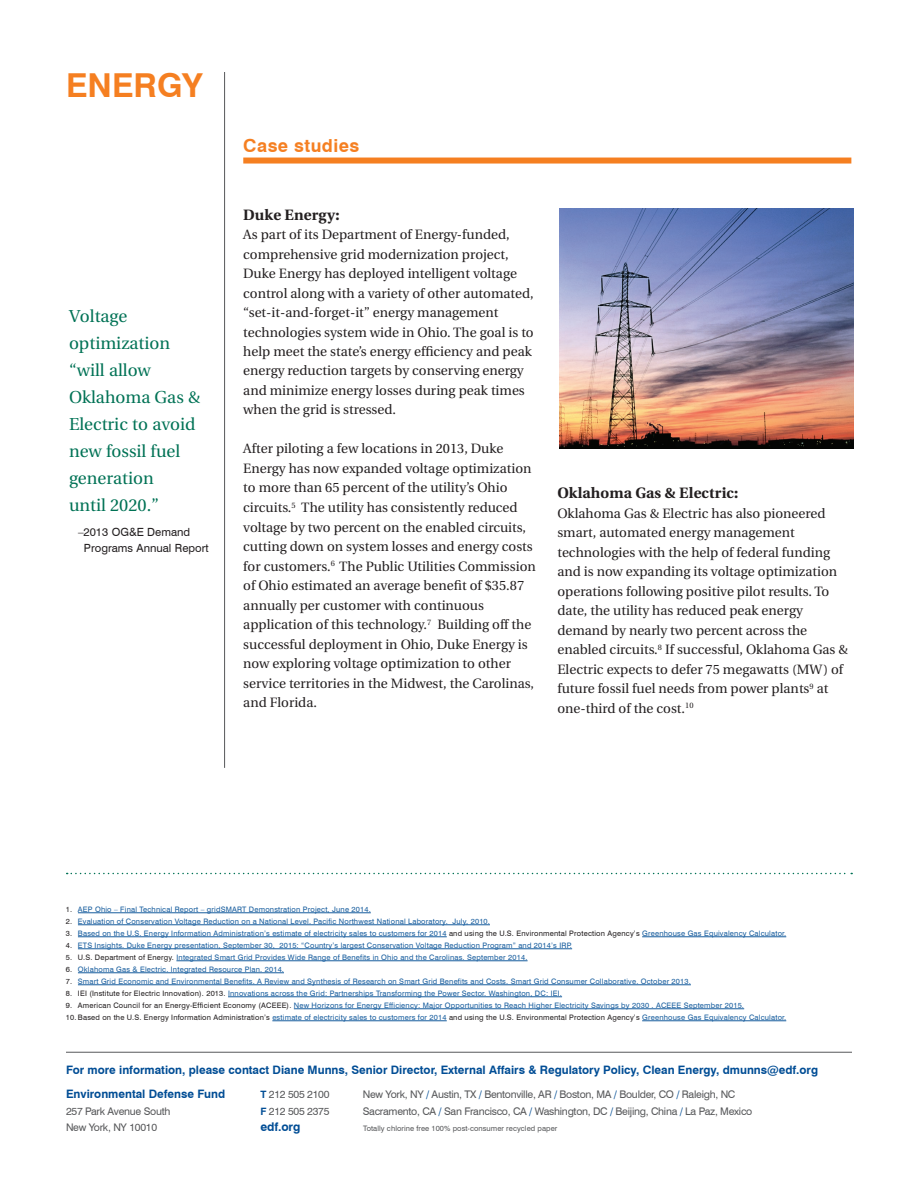
<style>
.page{position:relative;width:918px;height:1188px;background:#fff}
.page>*{position:absolute;margin:0;border:0;box-sizing:border-box;transform-origin:0 0}
.t1{font:700 33px "Swiss 721 BT";color:#f57f21}
.t2{font:700 18px "Swiss 721 BT";letter-spacing:.025em;color:#f57f21}
.t3{font:17.25px/27px "Utopia";color:#007255}
.t4{font:700 15px "Utopia";letter-spacing:.01em;color:#231f20}
.t5{font:13.5px/19.5px "Utopia";color:#231f20}
.t6{font:700 12px "Swiss 721 BT";letter-spacing:-.01em;color:#014d95}
.t7{font:700 11.7px/24px "Swiss 721 BT";color:#014d95}
.t8{font:11.25px/16.5px "Swiss 721 BT";color:#231f20}
.t9{font:10.5px/16.5px "Swiss 721 BT";letter-spacing:-.025em;color:#57585a}
.t10{font:7.5px "Swiss 721 BT";letter-spacing:.025em;color:#175d9e}
.t11{font:7.5px "Swiss 721 BT";letter-spacing:.025em;color:#231f20}
.t12{font:7.5px "Swiss 721 BT";letter-spacing:.01em;color:#57585a}
.s1{color:#231f20}
.s2{color:#175d9e}
.s3{color:#014d95}
.s4{font-weight:700;font-size:10.2px;color:#014d95}
</style>
<div class="page">
<hr style="left:66px;top:1052px;width:786px;height:1px;background:#57585a">
<hr style="left:224px;top:72px;width:1px;height:696px;background:#57585a">
<hr style="left:78px;top:913px;width:293px;height:1px;background:#175d9e">
<hr style="left:78px;top:925px;width:412px;height:1px;background:#175d9e">
<hr style="left:78px;top:937px;width:369px;height:1px;background:#175d9e">
<hr style="left:642px;top:937px;width:144px;height:1px;background:#175d9e">
<hr style="left:78px;top:949px;width:494px;height:1px;background:#175d9e">
<hr style="left:176px;top:961px;width:352px;height:1px;background:#175d9e">
<hr style="left:78px;top:973px;width:206px;height:1px;background:#175d9e">
<hr style="left:78px;top:985px;width:613px;height:1px;background:#175d9e">
<hr style="left:228px;top:997px;width:334px;height:1px;background:#175d9e">
<hr style="left:294px;top:1009px;width:450px;height:1px;background:#175d9e">
<hr style="left:272px;top:1021px;width:175px;height:1px;background:#175d9e">
<hr style="left:642px;top:1021px;width:144px;height:1px;background:#175d9e">
<svg style="left:67px;top:873px;width:785px;height:1px"></svg>
<img style="left:559px;top:208px;width:295px;height:240px">
<div style="left:243px;top:158px;width:608px;height:6px;background:#f57f21"></div>
<h1 class="t1" style="left:66px;top:65px;width:138px">ENERGY</h1>
<p class="t3" style="left:69px;top:303px;width:133px">Voltage optimization “will allow<br>Oklahoma Gas &amp;<br>Electric to avoid new fossil fuel generation<br>until 2020.”</p>
<p class="t8" style="left:84px;top:524px;width:126px;text-indent:-6px">–2013 OG&amp;E Demand<br>Programs Annual Report</p>
<h2 class="t2" style="left:243px;top:134px;width:118px">Case studies</h2>
<p class="t4" style="left:243px;top:206px;width:98px">Duke Energy:</p>
<p class="t5" style="left:243px;top:225px;width:292px">As part of its Department of Energy-funded, comprehensive grid modernization project, Duke Energy has deployed intelligent voltage control along with a variety of other automated, “set-it-and-forget-it” energy management technologies system wide in Ohio. The goal is to help meet the state’s energy efficiency and peak energy reduction targets by conserving energy and minimize energy losses during peak times when the grid is stressed.</p>
<p class="t5" style="left:243px;top:439px;width:294px">After piloting a few locations in 2013, Duke Energy has now expanded voltage optimization to more than 65 percent of the utility’s Ohio circuits.<sup>5</sup> The utility has consistently reduced voltage by two percent on the enabled circuits, cutting down on system losses and energy costs for customers.<sup>6</sup> The Public Utilities Commission of Ohio estimated an average benefit of $35.87 annually per customer with continuous application of this technology.<sup>7</sup> Building off the successful deployment in Ohio, Duke Energy is now exploring voltage optimization to other service territories in the Midwest, the Carolinas, and Florida.</p>
<p class="t4" style="left:557px;top:484px;width:183px">Oklahoma Gas &amp; Electric:</p>
<p class="t5" style="left:557px;top:504px;width:292px">Oklahoma Gas &amp; Electric has also pioneered smart, automated energy management technologies with the help of federal funding and is now expanding its voltage optimization operations following positive pilot results. To date, the utility has reduced peak energy demand by nearly two percent across the enabled circuits.<sup>8</sup> If successful, Oklahoma Gas &amp; Electric expects to defer 75 megawatts (MW) of future fossil fuel needs from power plants<sup>9</sup> at one-third of the cost.<sup>10</sup></p>
<p class="t10" style="left:66px;top:905px;width:306px"><span class="s1">1.</span> AEP Ohio – Final Technical Report – gridSMART Demonstration Project, June 2014.</p>
<p class="t10" style="left:66px;top:917px;width:426px"><span class="s1">2.</span> Evaluation of Conservation Voltage Reduction on a National Level. Pacific Northwest National Laboratory. July, 2010.</p>
<p class="t10" style="left:66px;top:929px;width:722px"><span class="s1">3.</span> Based on the U.S. Energy Information Administration’s estimate of electricity sales to customers for 2014 <span class="s1">and using the U.S. Environmental Protection Agency’s</span> Greenhouse Gas Equivalency Calculator.</p>
<p class="t10" style="left:66px;top:941px;width:508px"><span class="s1">4.</span> ETS Insights. Duke Energy presentation, September 30, 2015: “Country’s largest Conservation Voltage Reduction Program” and 2014’s IRP.</p>
<p class="t10" style="left:66px;top:953px;width:463px"><span class="s1">5. U.S. Department of Energy.</span> Integrated Smart Grid Provides Wide Range of Benefits in Ohio and the Carolinas. September 2014.</p>
<p class="t10" style="left:66px;top:965px;width:220px"><span class="s1">6.</span> Oklahoma Gas &amp; Electric. Integrated Resource Plan. 2014.</p>
<p class="t10" style="left:66px;top:977px;width:626px"><span class="s1">7.</span> Smart Grid Economic and Environmental Benefits. A Review and Synthesis of Research on Smart Grid Benefits and Costs. Smart Grid Consumer Collaborative. October 2013.</p>
<p class="t10" style="left:66px;top:989px;width:498px"><span class="s1">8. IEI (Institute for Electric Innovation). 2013.</span> Innovations across the Grid: Partnerships Transforming the Power Sector. Washington, DC: IEI.</p>
<p class="t10" style="left:66px;top:1001px;width:680px"><span class="s1">9. American Council for an Energy-Efficient Economy (ACEEE).</span> New Horizons for Energy Efficiency: Major Opportunities to Reach Higher Electricity Savings by 2030 . ACEEE September 2015.</p>
<p class="t11" style="left:66px;top:1013px;width:722px">10. Based on the U.S. Energy Information Administration’s <span class="s2">estimate of electricity sales to customers for 2014</span> and using the U.S. Environmental Protection Agency’s <span class="s2">Greenhouse Gas Equivalency Calculator.</span></p>
<p class="t7" style="left:66px;top:1058px;width:754px">For more information, please contact Diane Munns, Senior Director, External Affairs &amp; Regulatory Policy, Clean Energy, dmunns@edf.org<br>Environmental Defense Fund</p>
<p class="t9" style="left:66px;top:1103px;width:106px">257 Park Avenue South<br>New York, NY 10010</p>
<p class="t9" style="left:363px;top:1086px;width:391px">New York, NY <span class="s3">/</span> Austin, TX <span class="s3">/</span> Bentonville, AR <span class="s3">/</span> Boston, MA <span class="s3">/</span> Boulder, CO <span class="s3">/</span> Raleigh, NC<br>Sacramento, CA <span class="s3">/</span> San Francisco, CA <span class="s3">/</span> Washington, DC <span class="s3">/</span> Beijing, China <span class="s3">/</span> La Paz, Mexico</p>
<p class="t9" style="left:261px;top:1086px;width:70px"><span class="s4">T</span> 212 505 2100<br><span class="s4">F</span> 212 505 2375</p>
<p class="t6" style="left:261px;top:1120px;width:41px">edf.org</p>
<p class="t12" style="left:363px;top:1124px;width:196px">Totally chlorine free 100% post-consumer recycled paper</p>
</div>
